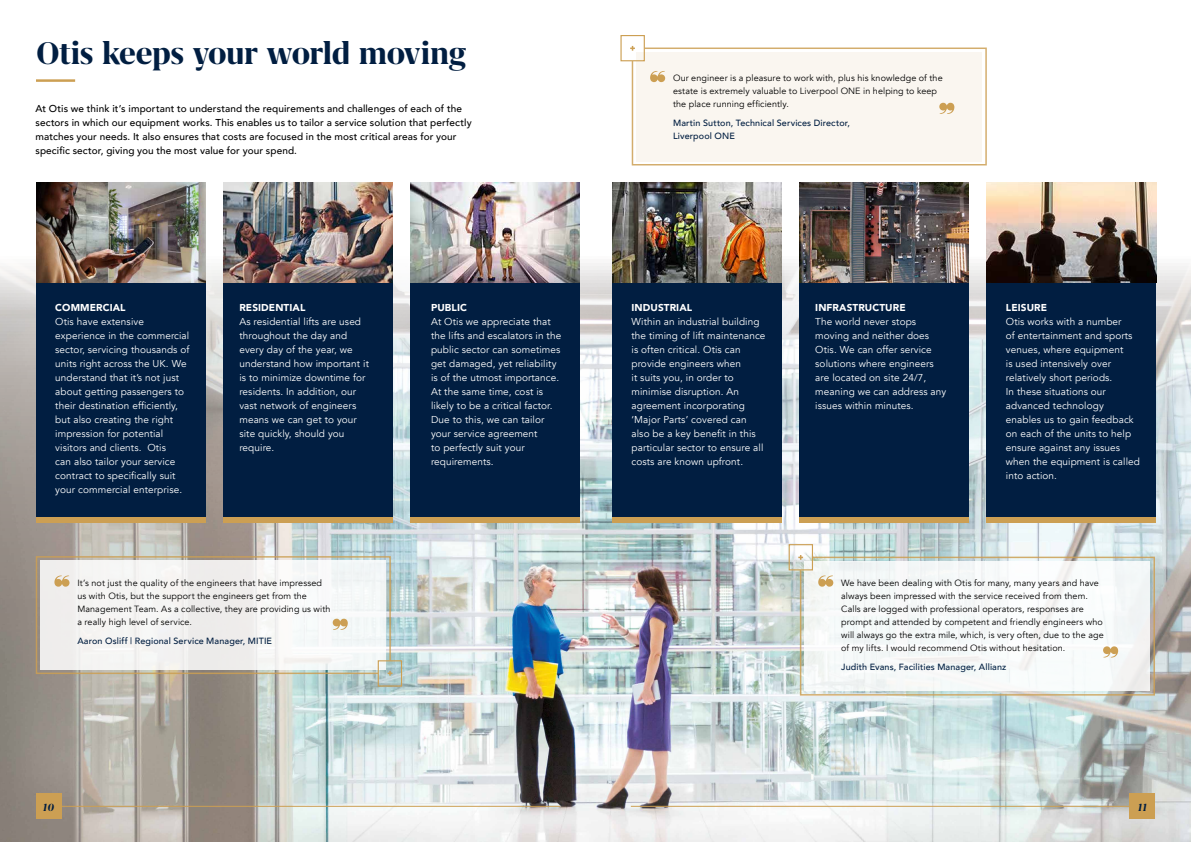
<style>
.page{position:relative;width:1191px;height:842px;background:#fff}
.page>*{position:absolute;margin:0;border:0;box-sizing:border-box;transform-origin:0 0}
.t1{font:700 36px "Grifo M";letter-spacing:-.015em;color:#011e41}
.t2{font:italic 700 12px "Grifo M";color:#011e41}
.t3{font:10px/14px "Avenir";letter-spacing:.01em;color:#fff}
.t4{font:500 10px/14px "Avenir";letter-spacing:.01em;color:#000}
.t5{font:900 10px "Avenir";letter-spacing:.01em;color:#fff}
.t6{font:9px/13px "Avenir";letter-spacing:.01em;color:#000}
.t7{font:500 9px/13px "Avenir";letter-spacing:.015em;color:#011e41}
</style>
<div class="page">
<img style="left:0;top:45px;width:1191px;height:797px">
<svg style="left:799px;top:556px;width:356px;height:140px"></svg>
<div style="left:788px;top:544px;width:25px;height:26px;border:1px solid #cc9f53"></div>
<svg style="left:798px;top:555px;width:5px;height:5px"></svg>
<svg style="left:631px;top:47px;width:356px;height:119px"></svg>
<div style="left:620px;top:35px;width:25px;height:26px;border:1px solid #cc9f53"></div>
<svg style="left:630px;top:46px;width:5px;height:5px"></svg>
<hr style="left:36px;top:79px;width:39px;height:3px;background:#cc9f53">
<div style="left:36px;top:282px;width:169px;height:238px;background:#011e41"></div>
<img style="left:36px;top:182px;width:169px;height:100px">
<div style="left:612px;top:282px;width:169px;height:238px;background:#011e41"></div>
<img style="left:612px;top:182px;width:169px;height:100px">
<div style="left:223px;top:282px;width:170px;height:238px;background:#011e41"></div>
<img style="left:223px;top:182px;width:170px;height:100px">
<div style="left:799px;top:282px;width:170px;height:238px;background:#011e41"></div>
<img style="left:799px;top:182px;width:170px;height:100px">
<div style="left:411px;top:282px;width:169px;height:238px;background:#011e41"></div>
<img style="left:411px;top:182px;width:169px;height:100px">
<div style="left:986px;top:282px;width:170px;height:238px;background:#011e41"></div>
<img style="left:986px;top:182px;width:170px;height:100px">
<div style="left:36px;top:517px;width:169px;height:6px;background:#cc9f53"></div>
<div style="left:612px;top:517px;width:169px;height:6px;background:#cc9f53"></div>
<div style="left:223px;top:517px;width:170px;height:6px;background:#cc9f53"></div>
<div style="left:799px;top:517px;width:170px;height:6px;background:#cc9f53"></div>
<div style="left:411px;top:517px;width:169px;height:6px;background:#cc9f53"></div>
<div style="left:986px;top:517px;width:170px;height:6px;background:#cc9f53"></div>
<svg style="left:818px;top:575px;width:15px;height:12px"></svg>
<svg style="left:650px;top:71px;width:15px;height:11px"></svg>
<svg style="left:1103px;top:646px;width:15px;height:11px"></svg>
<svg style="left:939px;top:103px;width:15px;height:11px"></svg>
<svg style="left:35px;top:555px;width:356px;height:120px"></svg>
<div style="left:378px;top:660px;width:24px;height:27px;border:1px solid #cc9f53"></div>
<svg style="left:388px;top:671px;width:4px;height:5px"></svg>
<svg style="left:54px;top:575px;width:15px;height:12px"></svg>
<svg style="left:333px;top:619px;width:15px;height:11px"></svg>
<hr style="left:631px;top:806px;width:502px;height:1px;background:#cc9f53">
<div style="left:1130px;top:794px;width:25px;height:25px;background:#cc9f53"></div>
<div style="left:36px;top:794px;width:25px;height:25px;background:#cc9f53"></div>
<hr style="left:60px;top:806px;width:500px;height:1px;background:#cc9f53">
<h1 class="t1" style="left:36px;top:34px;width:431px">Otis keeps your world moving</h1>
<p class="t4" style="left:35px;top:101px;width:438px">At Otis we think it’s important to understand the requirements and challenges of each of the sectors in which our equipment works. This enables us to tailor a service solution that perfectly matches your needs. It also ensures that costs are focused in the most critical areas for your specific sector, giving you the most value for your spend.</p>
<p class="t5" style="left:55px;top:299px;width:72px">COMMERCIAL</p>
<p class="t3" style="left:55px;top:315px;width:136px">Otis have extensive experience in the commercial sector, servicing thousands of units right across the UK. We understand that it’s not just about getting passengers to their destination efficiently, but also creating the right impression for potential visitors and clients. Otis<br>can also tailor your service contract to specifically suit your commercial enterprise.</p>
<p class="t5" style="left:239px;top:299px;width:68px">RESIDENTIAL</p>
<p class="t3" style="left:239px;top:315px;width:131px">As residential lifts are used throughout the day and every day of the year, we understand how important it is to minimize downtime for residents. In addition, our vast network of engineers means we can get to your site quickly, should you require.</p>
<p class="t6" style="left:77px;top:576px;width:255px">It’s not just the quality of the engineers that have impressed us with Otis, but the support the engineers get from the Management Team. As a collective, they are providing us with a really high level of service.</p>
<p class="t7" style="left:77px;top:633px;width:196px">Aaron Osliff | Regional Service Manager, MITIE</p>
<p class="t5" style="left:431px;top:299px;width:37px">PUBLIC</p>
<p class="t3" style="left:431px;top:315px;width:132px">At Otis we appreciate that the lifts and escalators in the public sector can sometimes get damaged, yet reliability is of the utmost importance.<br>At the same time, cost is likely to be a critical factor.<br>Due to this, we can tailor your service agreement<br>to perfectly suit your requirements.</p>
<p class="t6" style="left:673px;top:72px;width:271px">Our engineer is a pleasure to work with, plus his knowledge of the estate is extremely valuable to Liverpool ONE in helping to keep the place running efficiently.</p>
<p class="t7" style="left:673px;top:116px;width:179px">Martin Sutton, Technical Services Director,<br>Liverpool ONE</p>
<p class="t5" style="left:631px;top:299px;width:62px">INDUSTRIAL</p>
<p class="t3" style="left:631px;top:315px;width:135px">Within an industrial building the timing of lift maintenance is often critical. Otis can provide engineers when<br>it suits you, in order to minimise disruption. An agreement incorporating ‘Major Parts’ covered can also be a key benefit in this particular sector to ensure all costs are known upfront.</p>
<p class="t5" style="left:815px;top:299px;width:92px">INFRASTRUCTURE</p>
<p class="t3" style="left:815px;top:315px;width:133px">The world never stops moving and neither does<br>Otis. We can offer service solutions where engineers are located on site 24/7, meaning we can address any issues within minutes.</p>
<p class="t5" style="left:1006px;top:299px;width:43px">LEISURE</p>
<p class="t3" style="left:1006px;top:315px;width:135px">Otis works with a number<br>of entertainment and sports venues, where equipment<br>is used intensively over relatively short periods.<br>In these situations our advanced technology enables us to gain feedback on each of the units to help ensure against any issues when the equipment is called into action.</p>
<p class="t6" style="left:841px;top:576px;width:264px">We have been dealing with Otis for many, many years and have always been impressed with the service received from them.<br>Calls are logged with professional operators, responses are prompt and attended by competent and friendly engineers who will always go the extra mile, which, is very often, due to the age of my lifts. I would recommend Otis without hesitation.</p>
<p class="t7" style="left:841px;top:659px;width:167px">Judith Evans, Facilities Manager, Allianz</p>
<p class="t2" style="left:43px;top:801px;width:13px">10</p>
<p class="t2" style="left:1137px;top:801px;width:11px">11</p>
</div>
